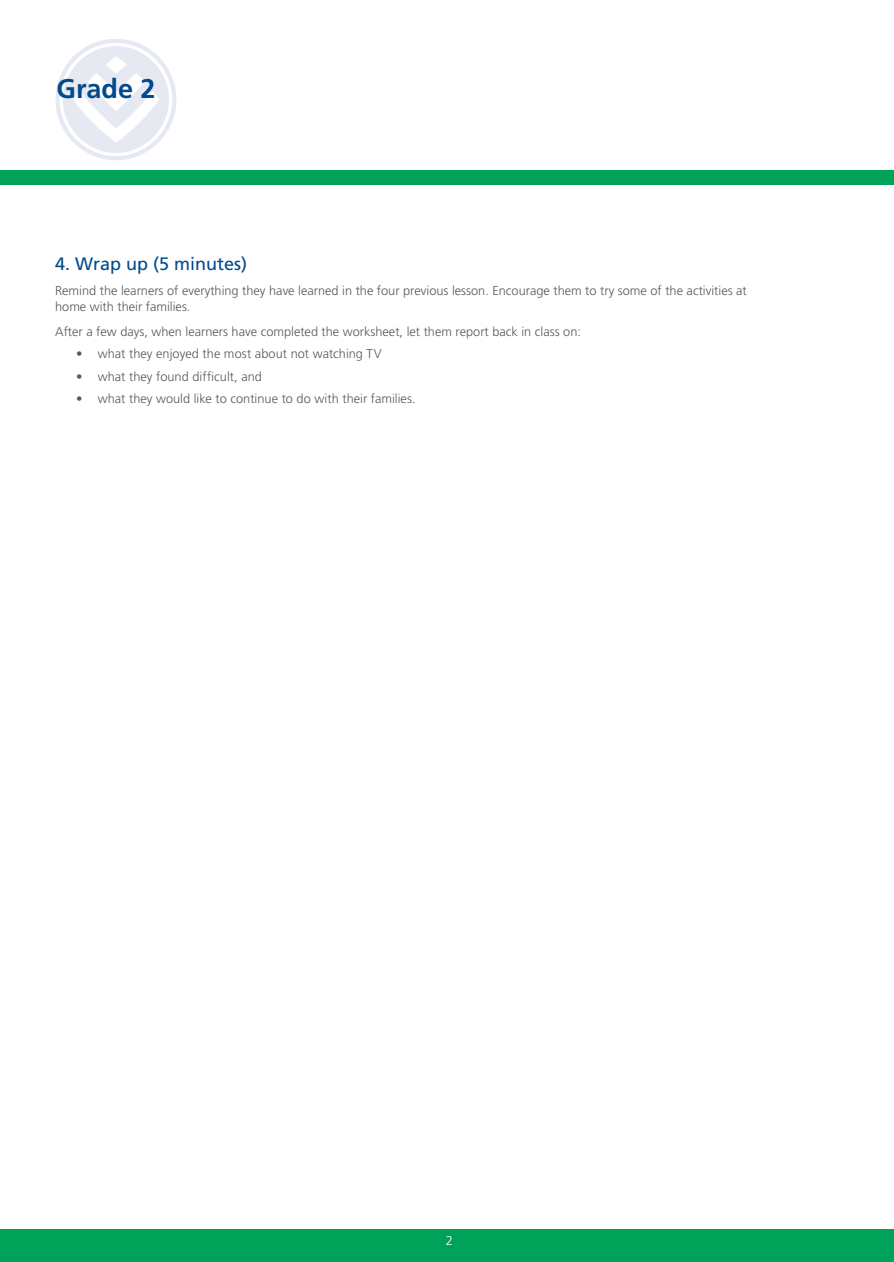
<style>
.page{position:relative;width:894px;height:1262px;background:#fff}
.page>*{position:absolute;margin:0;border:0;box-sizing:border-box;transform-origin:0 0}
.t1{font:700 27px "Frutiger";color:#004a8d}
.t2{font:18px "Frutiger";color:#004a8d}
.t3{font:300 12.75px/16.5px "Frutiger";color:#57585a}
.t4{font:300 12.75px "Frutiger";color:#fff}
</style>
<div class="page">
<svg style="left:56px;top:39px;width:120px;height:121px"></svg>
<div style="left:0;top:1229px;width:894px;height:33px;background:#00a158"></div>
<div style="left:0;top:170px;width:894px;height:14px;background:#00a158"></div>
<p class="t1" style="left:57px;top:78px;width:101px">Grade 2</p>
<p class="t2" style="left:55px;top:256px;width:194px">4. Wrap up (5 minutes)</p>
<p class="t3" style="left:55px;top:283px;width:693px">Remind the learners of everything they have learned in the four previous lesson. Encourage them to try some of the activities at home with their families.</p>
<p class="t3" style="left:55px;top:324px;width:527px">After a few days, when learners have completed the worksheet, let them report back in class on:</p>
<p class="t3" style="left:76px;top:347px;width:307px">• what they enjoyed the most about not watching TV</p>
<p class="t3" style="left:76px;top:369px;width:187px">• what they found difficult, and</p>
<p class="t3" style="left:76px;top:391px;width:341px">• what they would like to continue to do with their families.</p>
<p class="t4" style="left:446px;top:1235px;width:9px">2</p>
</div>
